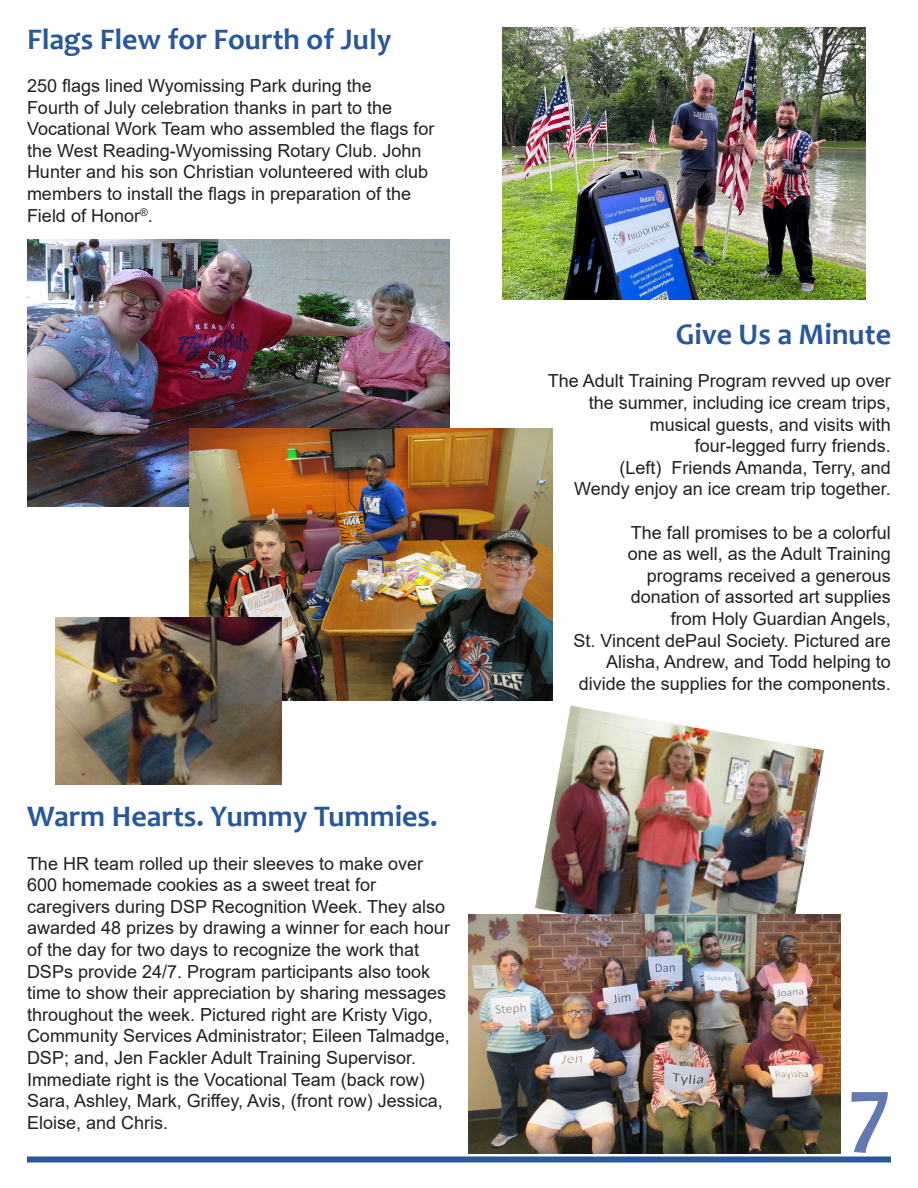
<style>
.page{position:relative;width:918px;height:1188px;background:#fff}
.page>*{position:absolute;margin:0;border:0;box-sizing:border-box;transform-origin:0 0}
.t1{font:700 90px "Candara";color:#6379b2}
.t2{font:700 30px "Candara";color:#28589b}
.t3{font:18px/21.6px "Arial";color:#231f20}
</style>
<div class="page">
<div style="left:27px;top:1156px;width:864px;height:6px;background:#2b579b"></div>
<img style="left:503px;top:27px;width:363px;height:272px">
<img style="left:27px;top:239px;width:423px;height:267px">
<img style="left:535px;top:706px;width:289px;height:208px">
<img style="left:190px;top:428px;width:363px;height:273px">
<img style="left:56px;top:617px;width:225px;height:167px">
<img style="left:468px;top:914px;width:373px;height:240px">
<p class="t2" style="left:27px;top:20px;width:366px">Flags Flew for Fourth of July</p>
<p class="t3" style="left:27px;top:75px;width:409px">250 flags lined Wyomissing Park during the<br>Fourth of July celebration thanks in part to the Vocational Work Team who assembled the flags for the West Reading-Wyomissing Rotary Club. John Hunter and his son Christian volunteered with club members to install the flags in preparation of the Field of Honor<sup>®</sup>.</p>
<p class="t2" style="left:27px;top:798px;width:412px">Warm Hearts. Yummy Tummies.</p>
<p class="t3" style="left:27px;top:852px;width:398px">The HR team rolled up their sleeves to make over<br>600 homemade cookies as a sweet treat for</p>
<p class="t3" style="left:27px;top:896px;width:424px">caregivers during DSP Recognition Week. They also awarded 48 prizes by drawing a winner for each hour of the day for two days to recognize the work that DSPs provide 24/7. Program participants also took time to show their appreciation by sharing messages throughout the week. Pictured right are Kristy Vigo, Community Services Administrator; Eileen Talmadge, DSP; and, Jen Fackler Adult Training Supervisor.<br>Immediate right is the Vocational Team (back row)<br>Sara, Ashley, Mark, Griffey, Avis, (front row) Jessica, Eloise, and Chris.</p>
<p class="t2" style="left:676px;top:316px;width:217px">Give Us a Minute</p>
<p class="t3" style="left:548px;top:370px;width:345px">The Adult Training Program revved up over</p>
<p class="t3" style="left:589px;top:392px;width:304px">the summer, including ice cream trips,</p>
<p class="t3" style="left:650px;top:413px;width:243px">musical guests, and visits with</p>
<p class="t3" style="left:574px;top:435px;width:318px;text-align:right">four-legged furry friends.<br>(Left) Friends Amanda, Terry, and<br>Wendy enjoy an ice cream trip together.</p>
<p class="t3" style="left:631px;top:521px;width:262px">The fall promises to be a colorful</p>
<p class="t3" style="left:628px;top:543px;width:265px">one as well, as the Adult Training</p>
<p class="t3" style="left:647px;top:565px;width:246px">programs received a generous</p>
<p class="t3" style="left:631px;top:586px;width:262px">donation of assorted art supplies</p>
<p class="t3" style="left:671px;top:608px;width:222px">from Holy Guardian Angels,</p>
<p class="t3" style="left:573px;top:629px;width:319px;text-align:right">St. Vincent dePaul Society. Pictured are<br>Alisha, Andrew, and Todd helping to divide the supplies for the components.</p>
<p class="t1" style="left:849px;top:1053px;width:43px">7</p>
</div>
